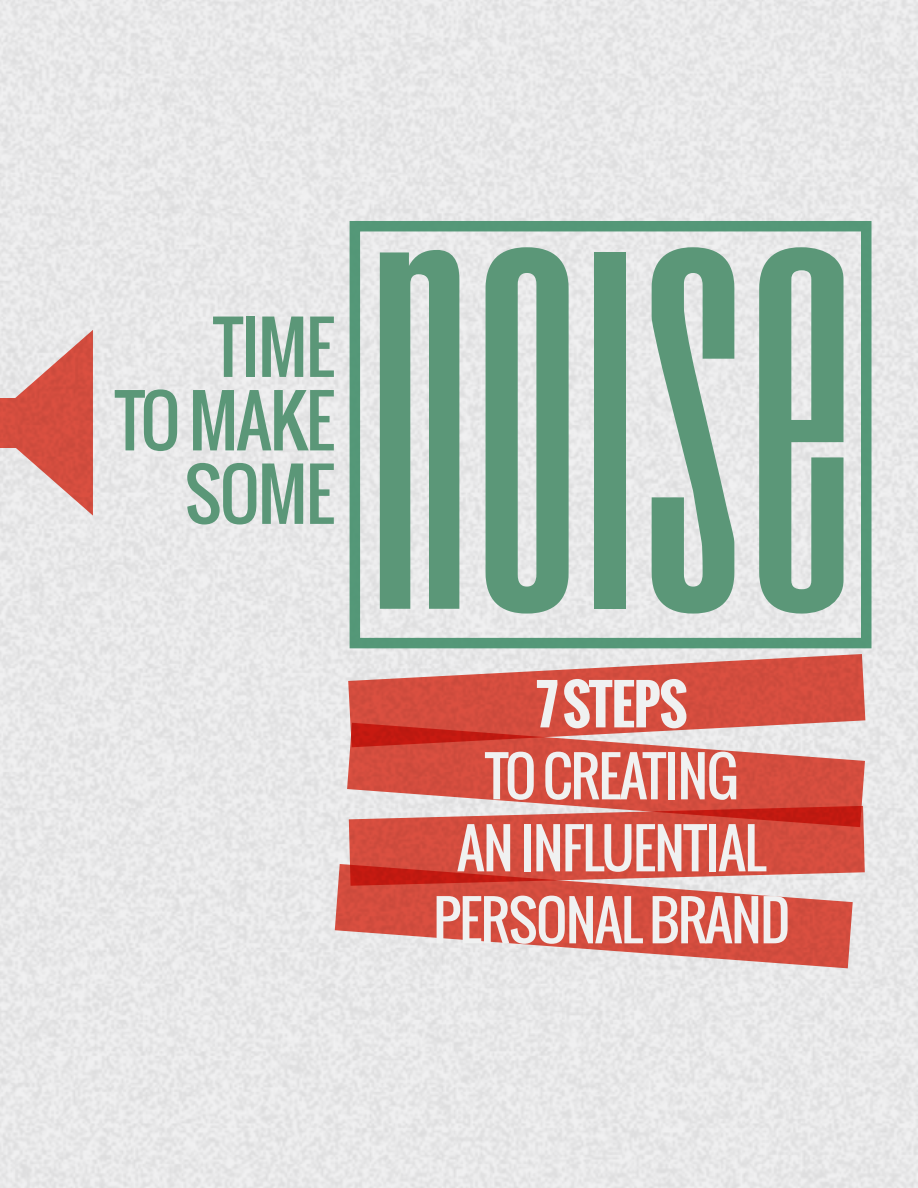
<style>
.page{position:relative;width:918px;height:1188px;background:#e8e8e9}
.page>*{position:absolute;margin:0;border:0;box-sizing:border-box;transform-origin:0 0}
.t1{font:435px "Droid";color:#5b9778}
.t2{font:69px/73.5px "Oswald";letter-spacing:-.025em;color:#5b9778;text-align:right}
.t3{font:54px/72px "Oswald";letter-spacing:-.025em;color:#f0f1f1;text-align:center}
.t4{font:700 54px "Oswald";letter-spacing:-.025em;color:#f0f1f1}
</style>
<div class="page">
<svg style="left:348px;top:654px;width:517px;height:69px;fill:#d54d3f"></svg>
<div style="left:349px;top:827px;width:516px;height:46px;background:#d34d3e"></div>
<svg style="left:347px;top:723px;width:518px;height:104px;fill:#d44d3f"></svg>
<svg style="left:335px;top:864px;width:518px;height:104px;fill:#d54d3f"></svg>
<svg style="left:15px;top:330px;width:78px;height:186px"></svg>
<div style="left:0;top:398px;width:24px;height:49px;background:#d44d3f"></div>
<div style="left:350px;top:221px;width:522px;height:427px;border:10px solid #46906d"></div>
<p class="t2" style="left:115px;top:310px;width:221px">TIME<br>TO MAKE<br>SOME</p>
<h1 class="t1" style="left:367px;top:180px;width:491px">NOISE</h1>
<p class="t4" style="left:536px;top:664px;width:153px">7 STEPS</p>
<p class="t3" style="left:433px;top:740px;width:358px">TO CREATING<br>AN INFLUENTIAL<br>PERSONAL BRAND</p>
</div>
